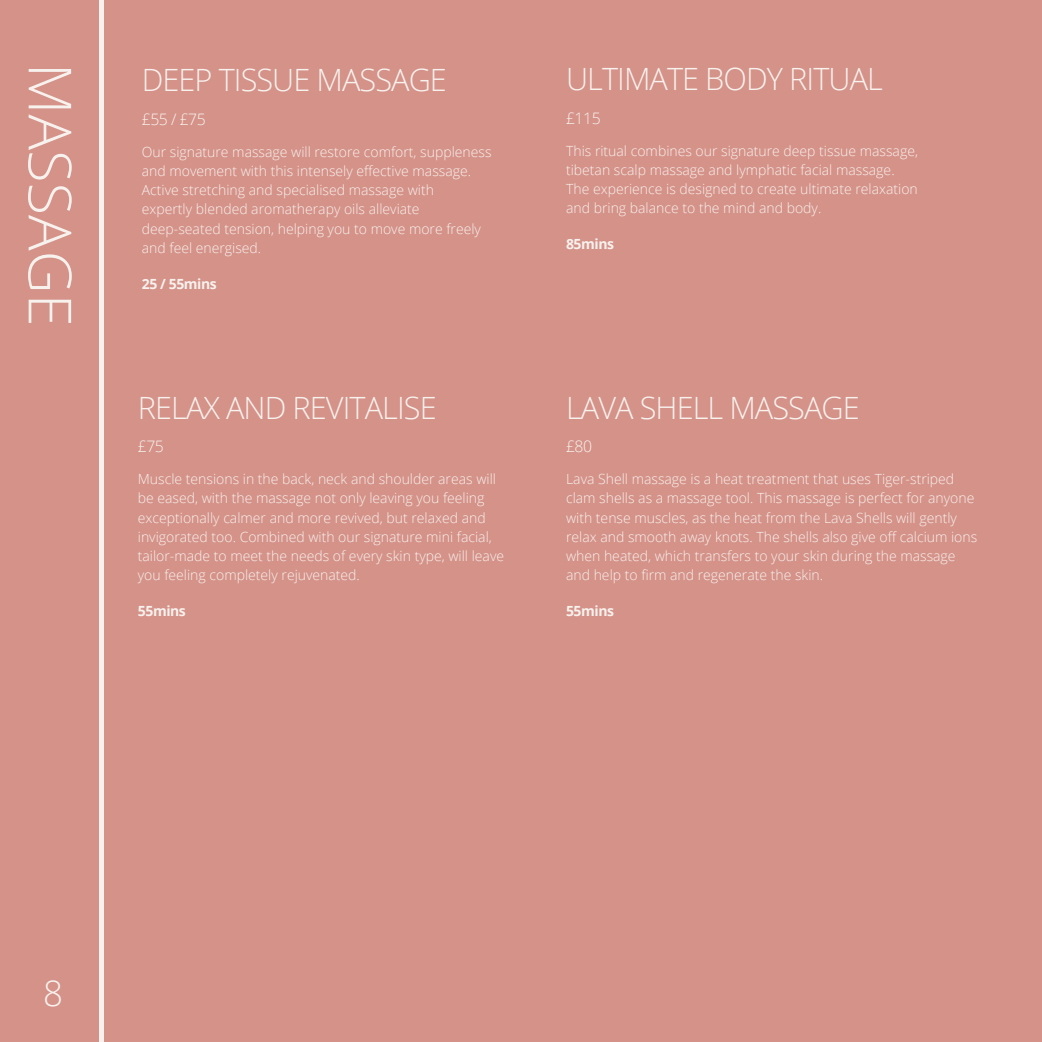
<style>
.page{position:relative;width:1042px;height:1042px;background:#fff}
.page>*{position:absolute;margin:0;border:0;box-sizing:border-box;transform-origin:0 0}
.t1{font:300 59.5px "Open Sans";color:#f7f2ee}
.t2{font:300 35px "Open Sans";color:#f7f2ee}
.t3{font:300 30.62px "Open Sans";letter-spacing:-.03em;color:#f7f2ee}
.t4{font:300 15.75px "Open Sans";letter-spacing:-.03em;color:#f7f2ee}
.t5{font:300 14px/19.2px "Open Sans";color:#f7f2ee}
.t6{font:700 14px "Open Sans";letter-spacing:-.03em;color:#f7f2ee}
</style>
<div class="page">
<div style="left:0;top:0;width:1041px;height:1042px;background:#d59289"></div>
<div style="left:99px;top:0;width:5px;height:1042px;background:#f7f2ee"></div>
<h1 class="t1" style="left:74px;top:63px;width:265px;rotate:90deg">MASSAGE</h1>
<h3 class="t3" style="left:142px;top:68px;width:306px">DEEP TISSUE MASSAGE</h3>
<h3 class="t3" style="left:566px;top:67px;width:318px">ULTIMATE BODY RITUAL</h3>
<p class="t4" style="left:142px;top:113px;width:65px">£55 / £75</p>
<p class="t4" style="left:566px;top:112px;width:36px">£115</p>
<p class="t5" style="left:142px;top:143px;width:351px">Our signature massage will restore comfort, suppleness and movement with this intensely effective massage.<br>Active stretching and specialised massage with<br>expertly blended aromatherapy oils alleviate deep-seated tension, helping you to move more freely and feel energised.</p>
<p class="t6" style="left:142px;top:278px;width:77px">25 / 55mins</p>
<p class="t5" style="left:566px;top:142px;width:353px">This ritual combines our signature deep tissue massage, tibetan scalp massage and lymphatic facial massage.<br>The experience is designed to create ultimate relaxation and bring balance to the mind and body.</p>
<p class="t6" style="left:566px;top:239px;width:50px">85mins</p>
<h3 class="t3" style="left:138px;top:395px;width:300px">RELAX AND REVITALISE</h3>
<h3 class="t3" style="left:566px;top:395px;width:295px">LAVA SHELL MASSAGE</h3>
<p class="t4" style="left:138px;top:440px;width:28px">£75</p>
<p class="t4" style="left:566px;top:440px;width:28px">£80</p>
<p class="t5" style="left:138px;top:471px;width:368px">Muscle tensions in the back, neck and shoulder areas will be eased, with the massage not only leaving you feeling exceptionally calmer and more revived, but relaxed and invigorated too. Combined with our signature mini facial, tailor-made to meet the needs of every skin type, will leave you feeling completely rejuvenated.</p>
<p class="t6" style="left:138px;top:605px;width:50px">55mins</p>
<p class="t5" style="left:566px;top:471px;width:413px">Lava Shell massage is a heat treatment that uses Tiger-striped clam shells as a massage tool. This massage is perfect for anyone with tense muscles, as the heat from the Lava Shells will gently relax and smooth away knots. The shells also give off calcium ions when heated, which transfers to your skin during the massage and help to firm and regenerate the skin.</p>
<p class="t6" style="left:566px;top:605px;width:50px">55mins</p>
<h2 class="t2" style="left:43px;top:979px;width:21px">8</h2>
</div>
